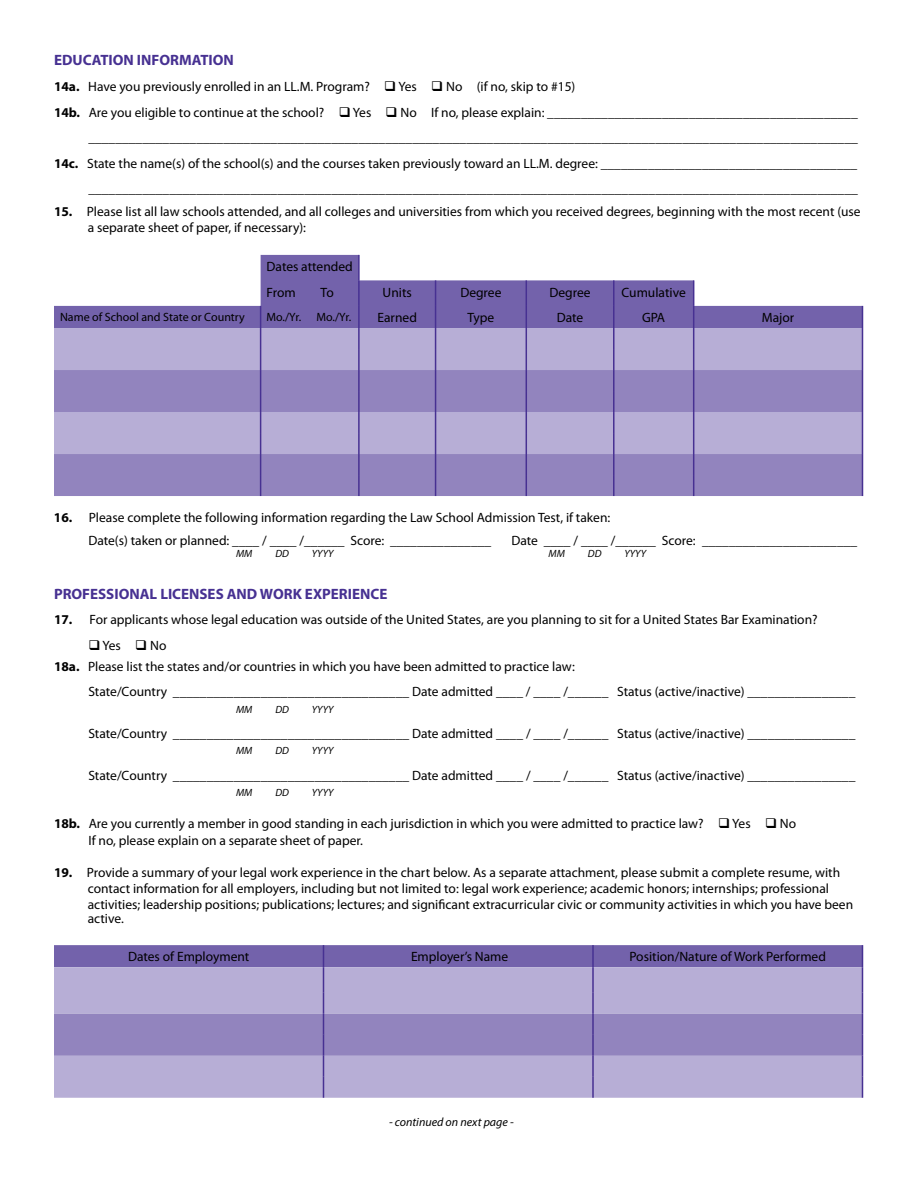
<style>
.page{position:relative;width:918px;height:1188px;background:#fff}
.page>*{position:absolute;margin:0;border:0;box-sizing:border-box;transform-origin:0 0}
.t1{font:700 15px "Myriad Pro";color:#473192}
.t2{font:13.5px/16.2px "Myriad Pro";color:#000}
.t3{font:12px "Myriad Pro";color:#000}
.t4{font:italic 12px "Myriad Pro";color:#000}
.t5{font:italic 10.5px "Myriad Pro";color:#000}
.s1{font-weight:700}
</style>
<div class="page">
<svg style="left:54px;top:255px;width:808px;height:73px;fill:#7362ab"></svg>
<div style="left:54px;top:328px;width:808px;height:42px;background:#b7aed6"></div>
<svg style="left:54px;top:370px;width:808px;height:126px;background:#9e92c6"></svg>
<hr style="left:358px;top:255px;width:2px;height:25px;background:#473192">
<hr style="left:358px;top:280px;width:2px;height:26px;background:#473192">
<hr style="left:613px;top:280px;width:2px;height:26px;background:#473192">
<hr style="left:358px;top:306px;width:2px;height:22px;background:#473192">
<hr style="left:613px;top:306px;width:2px;height:22px;background:#473192">
<hr style="left:358px;top:328px;width:2px;height:21px;background:#473192">
<hr style="left:613px;top:328px;width:2px;height:21px;background:#473192">
<hr style="left:358px;top:349px;width:2px;height:21px;background:#473192">
<hr style="left:613px;top:349px;width:2px;height:21px;background:#473192">
<hr style="left:358px;top:370px;width:2px;height:21px;background:#473192">
<hr style="left:613px;top:370px;width:2px;height:21px;background:#473192">
<hr style="left:358px;top:391px;width:2px;height:21px;background:#473192">
<hr style="left:613px;top:391px;width:2px;height:21px;background:#473192">
<hr style="left:358px;top:412px;width:2px;height:21px;background:#473192">
<hr style="left:613px;top:412px;width:2px;height:21px;background:#473192">
<hr style="left:358px;top:433px;width:2px;height:21px;background:#473192">
<hr style="left:613px;top:433px;width:2px;height:21px;background:#473192">
<svg style="left:260px;top:306px;width:1px;height:190px"></svg>
<hr style="left:358px;top:454px;width:2px;height:21px;background:#473192">
<hr style="left:613px;top:454px;width:2px;height:21px;background:#473192">
<hr style="left:358px;top:475px;width:2px;height:21px;background:#473192">
<svg style="left:435px;top:280px;width:1px;height:216px"></svg>
<svg style="left:526px;top:280px;width:1px;height:216px"></svg>
<hr style="left:613px;top:475px;width:2px;height:21px;background:#473192">
<svg style="left:693px;top:280px;width:1px;height:216px"></svg>
<svg style="left:862px;top:306px;width:1px;height:190px"></svg>
<svg style="left:54px;top:945px;width:809px;height:153px;background:#a297c9"></svg>
<p class="t1" style="left:54px;top:50px;width:181px">EDUCATION INFORMATION</p>
<p class="t2" style="left:54px;top:79px;width:523px"><span class="s1">14a.</span> Have you previously enrolled in an LL.M. Program? ❑ Yes ❑ No (if no, skip to #15)</p>
<p class="t2" style="left:54px;top:104px;width:805px"><span class="s1">14b.</span> Are you eligible to continue at the school? ❑ Yes ❑ No If no, please explain: ______________________________________________</p>
<p class="t2" style="left:88px;top:130px;width:771px">__________________________________________________________________________________________________________________</p>
<p class="t2" style="left:54px;top:155px;width:805px"><span class="s1">14c.</span> State the name(s) of the school(s) and the courses taken previously toward an LL.M. degree: ______________________________________</p>
<p class="t2" style="left:88px;top:181px;width:771px">__________________________________________________________________________________________________________________</p>
<p class="t2" style="left:88px;top:203px;width:774px;text-indent:-34px"><span class="s1">15.</span> Please list all law schools attended, and all colleges and universities from which you received degrees, beginning with the most recent (use a separate sheet of paper, if necessary):</p>
<p class="t2" style="left:267px;top:254px;width:88px;line-height:25.5px">Dates attended<br>From</p>
<p class="t2" style="left:321px;top:284px;width:15px">To</p>
<p class="t2" style="left:383px;top:284px;width:31px">Units</p>
<p class="t2" style="left:460px;top:284px;width:43px">Degree</p>
<p class="t2" style="left:549px;top:284px;width:43px">Degree</p>
<p class="t2" style="left:622px;top:284px;width:66px">Cumulative</p>
<p class="t3" style="left:60px;top:309px;width:186px">Name of School and State or Country</p>
<p class="t3" style="left:267px;top:309px;width:36px">Mo./Yr.</p>
<p class="t3" style="left:317px;top:309px;width:36px">Mo./Yr.</p>
<p class="t2" style="left:377px;top:309px;width:41px">Earned</p>
<p class="t2" style="left:467px;top:309px;width:28px">Type</p>
<p class="t2" style="left:557px;top:309px;width:28px">Date</p>
<p class="t2" style="left:642px;top:309px;width:25px">GPA</p>
<p class="t2" style="left:762px;top:309px;width:34px">Major</p>
<p class="t2" style="left:88px;top:506px;width:523px;line-height:22.5px;text-indent:-34px"><span class="s1">16.</span> Please complete the following information regarding the Law School Admission Test, if taken:<br>Date(s) taken or planned: ____ / ____ /______ Score: _______________</p>
<p class="t2" style="left:511px;top:532px;width:347px">Date ____ / ____ /______ Score: _______________________</p>
<p class="t5" style="left:236px;top:547px;width:18px">MM</p>
<p class="t5" style="left:275px;top:547px;width:15px">DD</p>
<p class="t5" style="left:312px;top:547px;width:23px">YYYY</p>
<p class="t5" style="left:549px;top:547px;width:18px">MM</p>
<p class="t5" style="left:588px;top:547px;width:15px">DD</p>
<p class="t5" style="left:624px;top:547px;width:23px">YYYY</p>
<p class="t1" style="left:54px;top:584px;width:335px">PROFESSIONAL LICENSES AND WORK EXPERIENCE</p>
<p class="t2" style="left:54px;top:612px;width:765px"><span class="s1">17.</span> For applicants whose legal education was outside of the United States, are you planning to sit for a United States Bar Examination?</p>
<p class="t2" style="left:54px;top:635px;width:522px;line-height:21px;text-indent:34px">❑ Yes ❑ No<br><span class="s1">18a.</span> Please list the states and/or countries in which you have been admitted to practice law:</p>
<p class="t2" style="left:88px;top:684px;width:769px">State/Country ___________________________________ Date admitted ____ / ____ /______ Status (active/inactive) ________________</p>
<p class="t5" style="left:236px;top:703px;width:18px">MM</p>
<p class="t5" style="left:275px;top:703px;width:15px">DD</p>
<p class="t5" style="left:312px;top:703px;width:23px">YYYY</p>
<p class="t2" style="left:88px;top:725px;width:769px">State/Country ___________________________________ Date admitted ____ / ____ /______ Status (active/inactive) ________________</p>
<p class="t5" style="left:236px;top:744px;width:18px">MM</p>
<p class="t5" style="left:275px;top:744px;width:15px">DD</p>
<p class="t5" style="left:312px;top:744px;width:23px">YYYY</p>
<p class="t2" style="left:88px;top:767px;width:769px">State/Country ___________________________________ Date admitted ____ / ____ /______ Status (active/inactive) ________________</p>
<p class="t5" style="left:236px;top:786px;width:18px">MM</p>
<p class="t5" style="left:275px;top:786px;width:15px">DD</p>
<p class="t5" style="left:312px;top:786px;width:23px">YYYY</p>
<p class="t2" style="left:88px;top:816px;width:709px;text-indent:-34px"><span class="s1">18b.</span> Are you currently a member in good standing in each jurisdiction in which you were admitted to practice law? ❑ Yes ❑ No<br>If no, please explain on a separate sheet of paper.</p>
<p class="t2" style="left:88px;top:864px;width:767px;text-indent:-34px"><span class="s1">19.</span> Provide a summary of your legal work experience in the chart below. As a separate attachment, please submit a complete resume, with contact information for all employers, including but not limited to: legal work experience; academic honors; internships; professional activities; leadership positions; publications; lectures; and significant extracurricular civic or community activities in which you have been</p>
<p class="t2" style="left:88px;top:910px;width:38px">active.</p>
<p class="t2" style="left:128px;top:948px;width:123px">Dates of Employment</p>
<p class="t2" style="left:411px;top:948px;width:99px">Employer’s Name</p>
<p class="t2" style="left:629px;top:948px;width:198px">Position/Nature of Work Performed</p>
<p class="t4" style="left:389px;top:1114px;width:126px">- continued on next page -</p>
</div>
